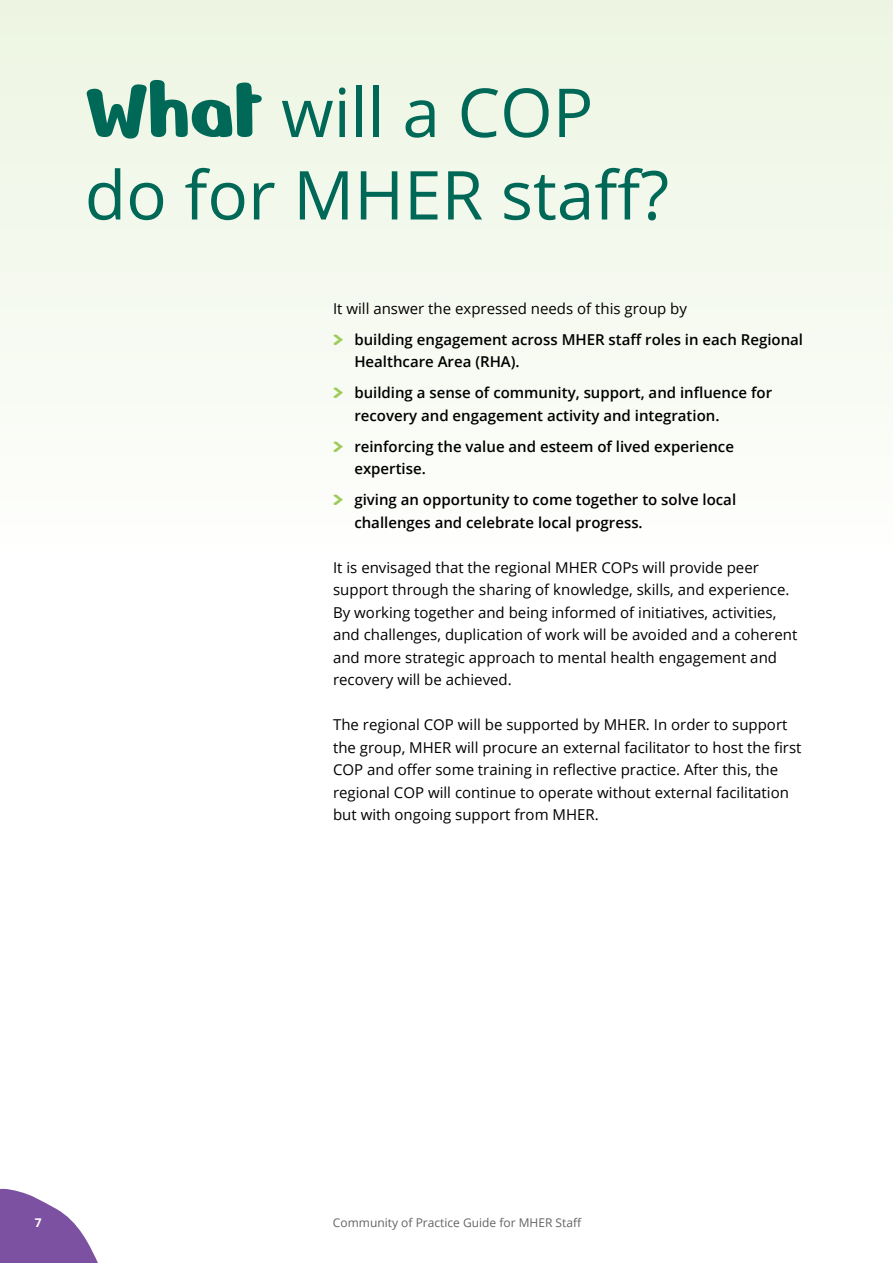
<style>
.page{position:relative;width:893px;height:1263px;background:#fff}
.page>*{position:absolute;margin:0;border:0;box-sizing:border-box;transform-origin:0 0}
.t1{font:67.5px/82.5px "Open Sans";color:#006857}
.t2{font:15px/22.5px "Open Sans";color:#000}
.t3{font:600 15px/31px "Open Sans";color:#000}
.t4{font:12px "Open Sans";color:#636466}
.t5{font:700 12px "Open Sans";color:#fff}
.s1{font-family:"Nerko One";font-size:90px}
.s2{font-weight:400}
.s3{font-family:"Nerko One";font-weight:400;font-size:22.5px;color:#9dcc56}
</style>
<div class="page">
<div style="left:0;top:0;width:893px;height:1263px;background:linear-gradient(to bottom,#f2f8ea,#fff)"></div>
<svg style="left:0;top:1188px;width:102px;height:75px"></svg>
<h1 class="t1" style="left:85px;top:70px;width:586px"><span class="s1">What</span> will a COP do for MHER staff?</h1>
<p class="t3" style="left:333px;top:292px;width:471px"><span class="s2">It will answer the expressed needs of this group by<br></span><span class="s3">&gt;</span> building engagement across MHER staff roles in each Regional</p>
<p class="t3" style="left:333px;top:346px;width:441px;text-indent:21px">Healthcare Area (RHA).<br><span class="s3">&gt;</span> building a sense of community, support, and influence for</p>
<p class="t3" style="left:333px;top:399px;width:402px;text-align:center">recovery and engagement activity and integration.<br><span class="s3">&gt;</span> reinforcing the value and esteem of lived experience</p>
<p class="t3" style="left:333px;top:453px;width:405px;text-indent:21px">expertise.<br><span class="s3">&gt;</span> giving an opportunity to come together to solve local</p>
<p class="t3" style="left:354px;top:506px;width:290px">challenges and celebrate local progress.</p>
<p class="t2" style="left:333px;top:555px;width:466px">It is envisaged that the regional MHER COPs will provide peer support through the sharing of knowledge, skills, and experience.<br>By working together and being informed of initiatives, activities, and challenges, duplication of work will be avoided and a coherent and more strategic approach to mental health engagement and recovery will be achieved.</p>
<p class="t2" style="left:333px;top:713px;width:470px">The regional COP will be supported by MHER. In order to support the group, MHER will procure an external facilitator to host the first COP and offer some training in reflective practice. After this, the regional COP will continue to operate without external facilitation but with ongoing support from MHER.</p>
<p class="t5" style="left:35px;top:1214px;width:8px">7</p>
<p class="t4" style="left:333px;top:1214px;width:250px">Community of Practice Guide for MHER Staff</p>
</div>
